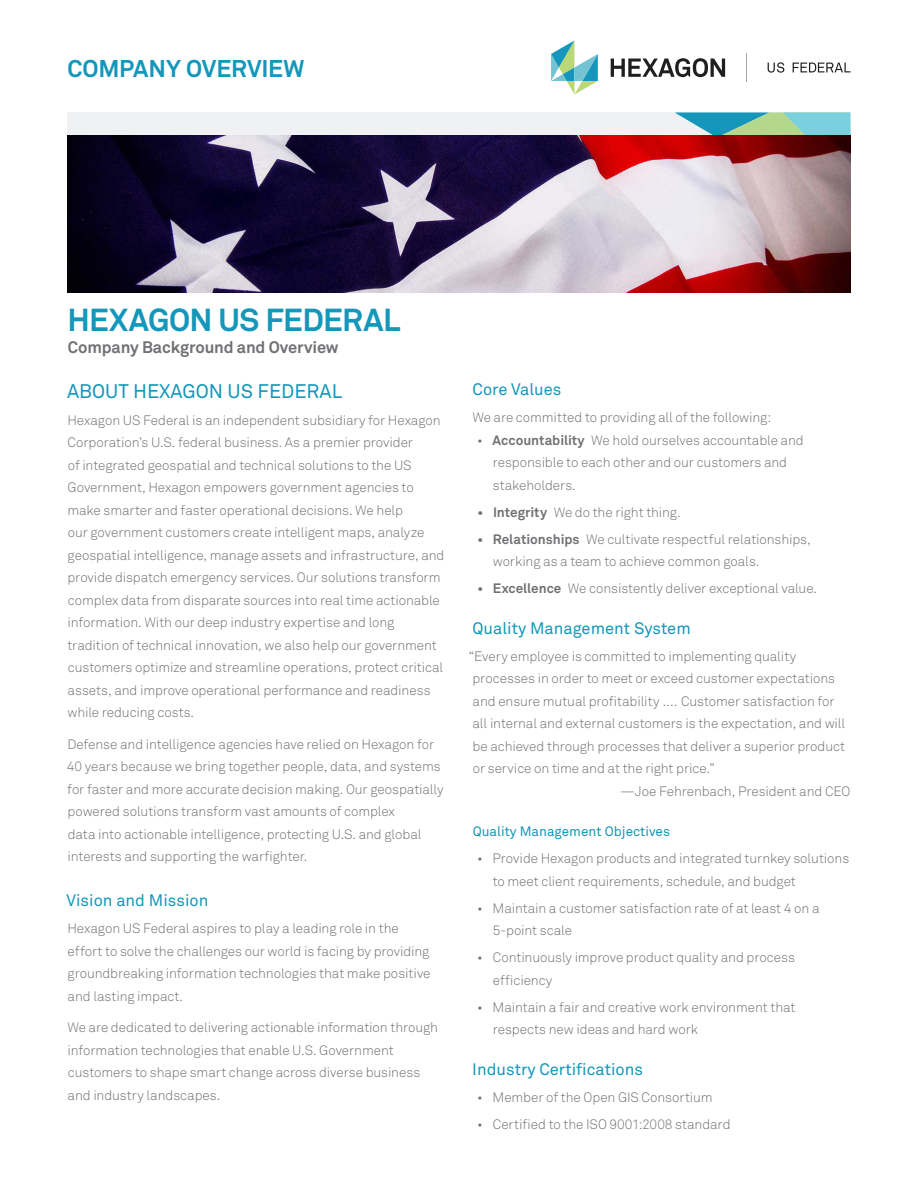
<style>
.page{position:relative;width:918px;height:1188px;background:#fff}
.page>*{position:absolute;margin:0;border:0;box-sizing:border-box;transform-origin:0 0}
.TITLE_HEADLINE_BLUE{font:700 31.5px "Akkurat Pro";letter-spacing:-.02em;color:#1497ba}
.FLYER_TITLE{font:700 24px "Akkurat Pro";color:#1497ba}
.SUBHEAD_1{font:19.5px "Akkurat Pro";color:#1497ba}
.SUBHEAD_2{font:16.5px "Akkurat Pro";color:#1497ba}
.TITLE_SUBHEAD_GREY{font:700 16.5px "Akkurat Pro";letter-spacing:-.01em;color:#717074}
.BODY_COPY{font:13.5px/22.5px "Akkurat Light Pro";letter-spacing:-.005em;color:#717074}
.SUBHEAD_3{font:13.5px "Akkurat Pro";color:#1497ba}
.s1{font-family:"Akkurat Pro";font-weight:700}
</style>
<div class="page">
<img style="left:68px;top:135px;width:782px;height:157px">
<div style="left:68px;top:112px;width:782px;height:23px;background:#f0f1f2"></div>
<svg style="left:675px;top:113px;width:175px;height:22px;background:#79c5bf"></svg>
<svg style="left:611px;top:58px;width:114px;height:19px"></svg>
<svg style="left:551px;top:40px;width:47px;height:54px"></svg>
<svg style="left:746px;top:53px;width:1px;height:29px"></svg>
<svg style="left:768px;top:62px;width:16px;height:11px"></svg>
<svg style="left:793px;top:63px;width:57px;height:9px"></svg>
<p class="FLYER_TITLE" style="left:68px;top:53px;width:239px">COMPANY OVERVIEW</p>
<p class="TITLE_HEADLINE_BLUE" style="left:67px;top:300px;width:335px">HEXAGON US FEDERAL</p>
<p class="TITLE_SUBHEAD_GREY" style="left:68px;top:337px;width:272px">Company Background and Overview</p>
<p class="SUBHEAD_1" style="left:67px;top:380px;width:277px">ABOUT HEXAGON US FEDERAL</p>
<p class="BODY_COPY" style="left:67px;top:409px;width:379px">Hexagon US Federal is an independent subsidiary for Hexagon Corporation’s U.S. federal business. As a premier provider<br>of integrated geospatial and technical solutions to the US Government, Hexagon empowers government agencies to make smarter and faster operational decisions. We help<br>our government customers create intelligent maps, analyze geospatial intelligence, manage assets and infrastructure, and provide dispatch emergency services. Our solutions transform complex data from disparate sources into real time actionable information. With our deep industry expertise and long tradition of technical innovation, we also help our government customers optimize and streamline operations, protect critical assets, and improve operational performance and readiness while reducing costs.</p>
<p class="BODY_COPY" style="left:67px;top:733px;width:378px">Defense and intelligence agencies have relied on Hexagon for 40 years because we bring together people, data, and systems for faster and more accurate decision making. Our geospatially powered solutions transform vast amounts of complex<br>data into actionable intelligence, protecting U.S. and global interests and supporting the warfighter.</p>
<p class="SUBHEAD_2" style="left:67px;top:891px;width:143px">Vision and Mission</p>
<p class="BODY_COPY" style="left:67px;top:918px;width:365px">Hexagon US Federal aspires to play a leading role in the effort to solve the challenges our world is facing by providing groundbreaking information technologies that make positive and lasting impact.</p>
<p class="BODY_COPY" style="left:67px;top:1017px;width:372px">We are dedicated to delivering actionable information through information technologies that enable U.S. Government customers to shape smart change across diverse business and industry landscapes.</p>
<p class="SUBHEAD_2" style="left:473px;top:380px;width:90px">Core Values</p>
<p class="BODY_COPY" style="left:472px;top:407px;width:300px">We are committed to providing all of the following:</p>
<p class="BODY_COPY" style="left:493px;top:429px;width:313px;text-indent:-16px">• <span class="s1">Accountability</span> We hold ourselves accountable and responsible to each other and our customers and stakeholders.</p>
<p class="BODY_COPY" style="left:478px;top:501px;width:205px"><span class="s1">• Integrity</span> We do the right thing.</p>
<p class="BODY_COPY" style="left:493px;top:528px;width:320px;text-indent:-15px"><span class="s1">• Relationships</span> We cultivate respectful relationships, working as a team to achieve common goals.</p>
<p class="BODY_COPY" style="left:478px;top:578px;width:341px"><span class="s1">• Excellence</span> We consistently deliver exceptional value.</p>
<p class="SUBHEAD_2" style="left:473px;top:619px;width:220px">Quality Management System</p>
<p class="BODY_COPY" style="left:469px;top:645px;width:329px">“Every employee is committed to implementing quality</p>
<p class="BODY_COPY" style="left:473px;top:668px;width:364px">processes in order to meet or exceed customer expectations</p>
<p class="BODY_COPY" style="left:473px;top:690px;width:364px">and ensure mutual profitability .… Customer satisfaction for</p>
<p class="BODY_COPY" style="left:473px;top:713px;width:374px">all internal and external customers is the expectation, and will</p>
<p class="BODY_COPY" style="left:473px;top:735px;width:374px">be achieved through processes that deliver a superior product</p>
<p class="BODY_COPY" style="left:473px;top:758px;width:243px">or service on time and at the right price.”</p>
<p class="BODY_COPY" style="left:620px;top:780px;width:232px">—Joe Fehrenbach, President and CEO</p>
<p class="SUBHEAD_3" style="left:473px;top:824px;width:199px">Quality Management Objectives</p>
<p class="BODY_COPY" style="left:493px;top:848px;width:358px;text-indent:-16px">• Provide Hexagon products and integrated turnkey solutions to meet client requirements, schedule, and budget</p>
<p class="BODY_COPY" style="left:493px;top:897px;width:328px;text-indent:-16px">• Maintain a customer satisfaction rate of at least 4 on a<br>5-point scale</p>
<p class="BODY_COPY" style="left:493px;top:947px;width:304px;text-indent:-16px">• Continuously improve product quality and process efficiency</p>
<p class="BODY_COPY" style="left:493px;top:996px;width:304px;text-indent:-16px">• Maintain a fair and creative work environment that respects new ideas and hard work</p>
<p class="SUBHEAD_2" style="left:472px;top:1060px;width:172px">Industry Certifications</p>
<p class="BODY_COPY" style="left:477px;top:1086px;width:237px">• Member of the Open GIS Consortium</p>
<p class="BODY_COPY" style="left:477px;top:1113px;width:255px">• Certified to the ISO 9001:2008 standard</p>
</div>
